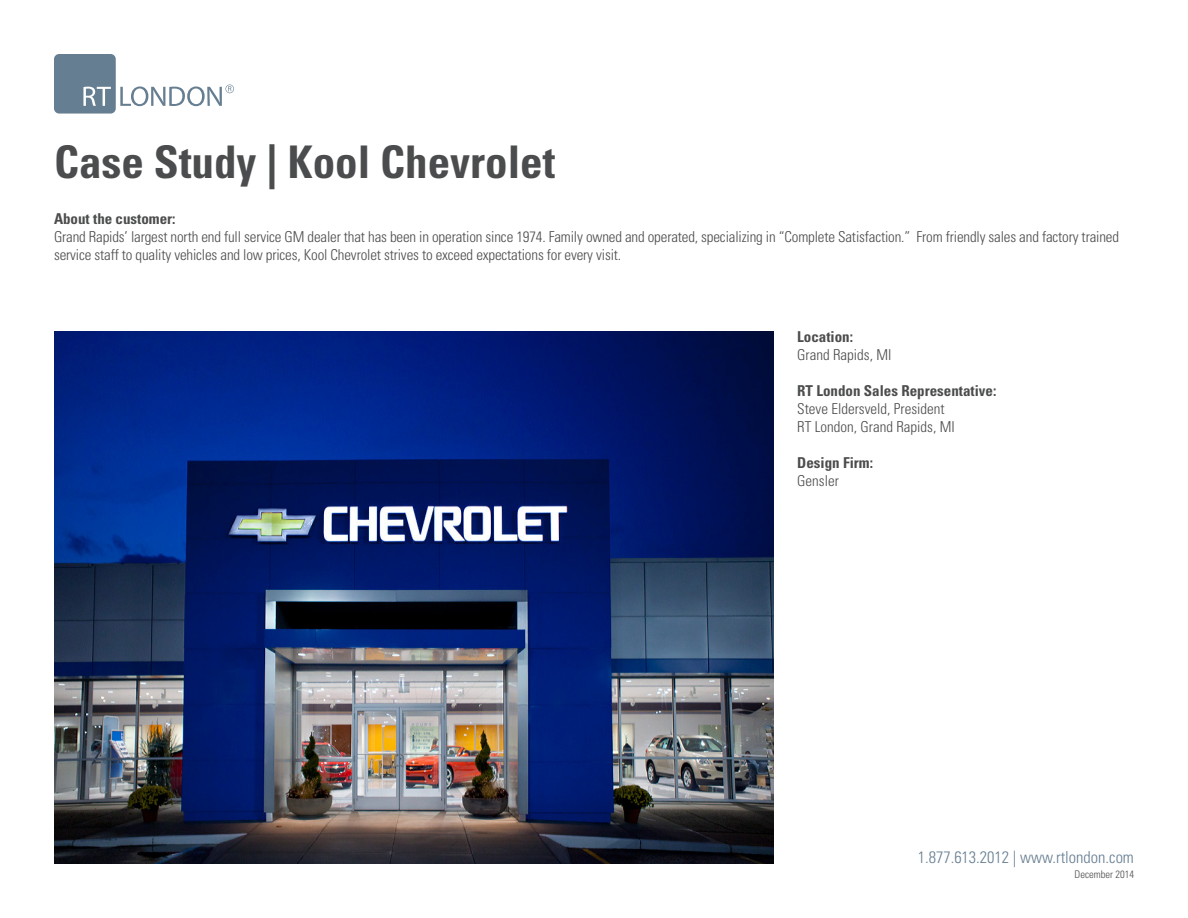
<style>
.page{position:relative;width:1188px;height:918px;background:#fff}
.page>*{position:absolute;margin:0;border:0;box-sizing:border-box;transform-origin:0 0}
.t1{font:700 condensed 45px "Univers LT Pro";color:#4b4c4d}
.t2{font:300 condensed 16.5px "Univers LT Std";color:#667e91}
.t3{font:300 condensed 15px/18px "Univers LT Std";letter-spacing:-.01em;color:#4b4c4d}
.t4{font:700 condensed 15px "Univers LT Pro";color:#4b4c4d}
.t5{font:300 condensed 10.5px "Univers LT Std";color:#4b4c4d}
</style>
<div class="page">
<div style="left:54px;top:54px;width:62px;height:59px;background:#667e91;border-radius:5px"></div>
<svg style="left:83px;top:87px;width:28px;height:19px"></svg>
<svg style="left:120px;top:85px;width:114px;height:21px"></svg>
<img style="left:54px;top:332px;width:719px;height:532px">
<p class="t1" style="left:54px;top:135px;width:503px">Case Study | Kool Chevrolet</p>
<p class="t4" style="left:54px;top:210px;width:123px">About the customer:</p>
<p class="t3" style="left:54px;top:228px;width:1067px">Grand Rapids’ largest north end full service GM dealer that has been in operation since 1974. Family owned and operated, specializing in “Complete Satisfaction.” From friendly sales and factory trained service staff to quality vehicles and low prices, Kool Chevrolet strives to exceed expectations for every visit.</p>
<p class="t4" style="left:797px;top:328px;width:57px">Location:</p>
<p class="t3" style="left:797px;top:346px;width:96px">Grand Rapids, MI</p>
<p class="t4" style="left:797px;top:382px;width:201px">RT London Sales Representative:</p>
<p class="t3" style="left:797px;top:400px;width:149px">Steve Eldersveld, President</p>
<p class="t3" style="left:797px;top:418px;width:159px">RT London, Grand Rapids, MI</p>
<p class="t4" style="left:797px;top:454px;width:77px">Design Firm:</p>
<p class="t3" style="left:797px;top:472px;width:43px">Gensler</p>
<p class="t2" style="left:918px;top:847px;width:218px">1.877.613.2012 | www.rtlondon.com</p>
<p class="t5" style="left:1075px;top:868px;width:61px">December 2014</p>
</div>
